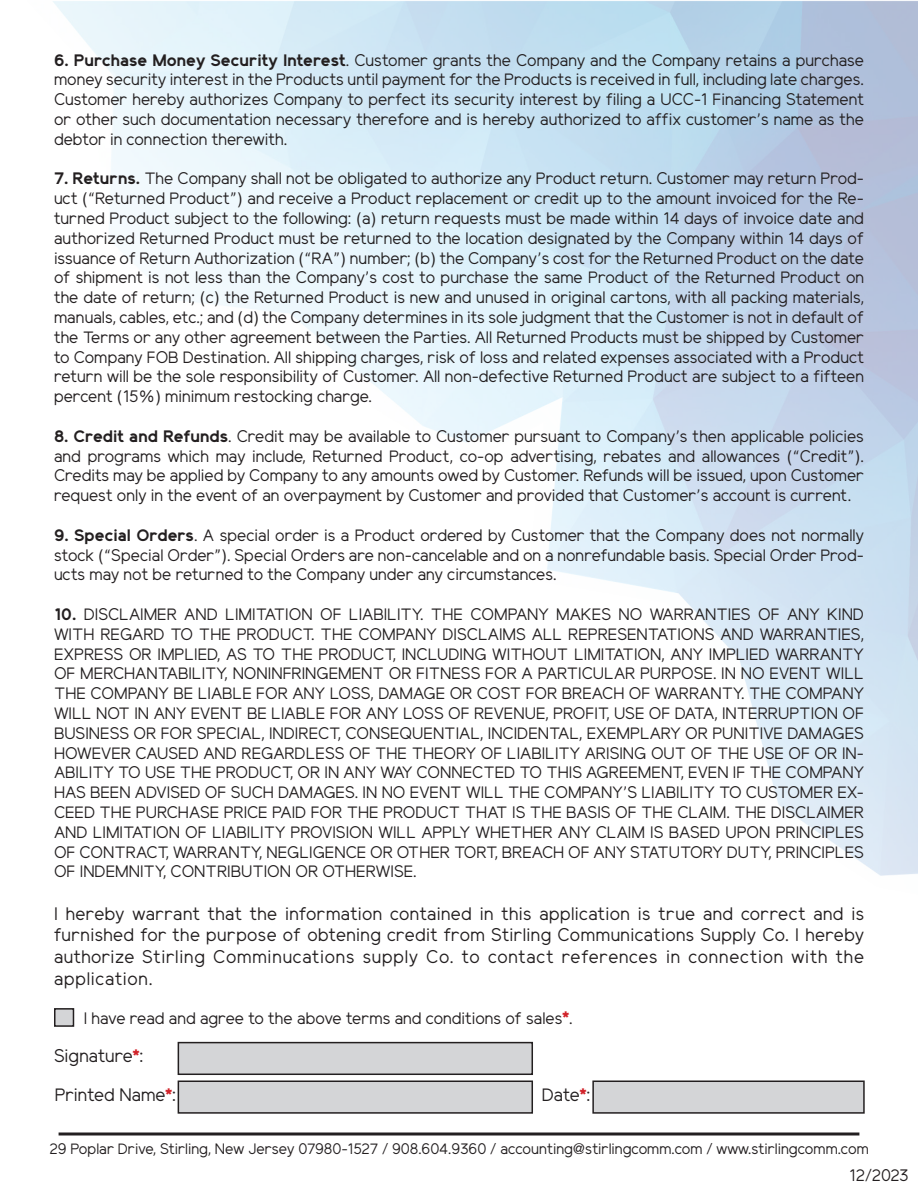
<style>
.page{position:relative;width:918px;height:1188px;background:#fff}
.page>*{position:absolute;margin:0;border:0;box-sizing:border-box;transform-origin:0 0}
.t1{font:18px/21.6px "Elliot Sans";letter-spacing:.04em;color:#231f20;text-align:justify}
.t2{font:18px "Elliot Sans";color:#231f20}
.t3{font:16.5px/19.8px "Elliot Sans";color:#231f20;text-align:justify}
.t4{font:15px "Elliot Sans";color:#231f20}
.s1{font-weight:700}
.s2{font-weight:700;font-size:18px;color:#d1232a}
.s3{font-weight:700;color:#d1232a}
</style>
<div class="page">
<svg style="left:59px;top:1132px;width:800px;height:4px;background:#595657"></svg>
<div style="left:55px;top:1009px;width:18px;height:17px;background:#d4d5d7"></div>
<div style="left:54px;top:1008px;width:20px;height:19px;border:2px solid #231f20"></div>
<div style="left:178px;top:1043px;width:354px;height:31px;background:#d4d5d7"></div>
<div style="left:178px;top:1042px;width:355px;height:33px;border:2px solid #231f20"></div>
<div style="left:178px;top:1081px;width:354px;height:32px;background:#d4d5d7"></div>
<div style="left:178px;top:1081px;width:355px;height:33px;border:2px solid #231f20"></div>
<div style="left:593px;top:1081px;width:271px;height:32px;background:#d4d5d7"></div>
<div style="left:592px;top:1081px;width:273px;height:33px;border:2px solid #231f20"></div>
<p class="t3" style="left:54px;top:52px;width:812px"><span class="s1">6. Purchase Money Security Interest</span>. Customer grants the Company and the Company retains a purchase money security interest in the Products until payment for the Products is received in full, including late charges.<br>Customer hereby authorizes Company to perfect its security interest by filing a UCC-1 Financing Statement or other such documentation necessary therefore and is hereby authorized to affix customer’s name as the debtor in connection therewith.</p>
<p class="t3" style="left:54px;top:171px;width:812px"><span class="s1">7. Returns.</span> The Company shall not be obligated to authorize any Product return. Customer may return Prod&shy;uct (“Returned Product”) and receive a Product replacement or credit up to the amount invoiced for the Re&shy;turned Product subject to the following: (a) return requests must be made within 14 days of invoice date and authorized Returned Product must be returned to the location designated by the Company within 14 days of issuance of Return Authorization (“RA”) number; (b) the Company’s cost for the Returned Product on the date of shipment is not less than the Company’s cost to purchase the same Product of the Returned Product on the date of return; (c) the Returned Product is new and unused in original cartons, with all packing materials, manuals, cables, etc.; and (d) the Company determines in its sole judgment that the Customer is not in default of the Terms or any other agreement between the Parties. All Returned Products must be shipped by Customer to Company FOB Destination. All shipping charges, risk of loss and related expenses associated with a Product return will be the sole responsibility of Customer. All non-defective Returned Product are subject to a fifteen percent (15%) minimum restocking charge.</p>
<p class="t3" style="left:54px;top:428px;width:811px"><span class="s1">8. Credit and Refunds</span>. Credit may be available to Customer pursuant to Company’s then applicable policies and programs which may include, Returned Product, co-op advertising, rebates and allowances (“Credit”).<br>Credits may be applied by Company to any amounts owed by Customer. Refunds will be issued, upon Customer request only in the event of an overpayment by Customer and provided that Customer’s account is current.</p>
<p class="t3" style="left:54px;top:527px;width:812px"><span class="s1">9. Special Orders</span>. A special order is a Product ordered by Customer that the Company does not normally stock (“Special Order”). Special Orders are non-cancelable and on a nonrefundable basis. Special Order Prod&shy;ucts may not be returned to the Company under any circumstances.</p>
<p class="t3" style="left:54px;top:606px;width:812px"><span class="s1">10.</span> DISCLAIMER AND LIMITATION OF LIABILITY. THE COMPANY MAKES NO WARRANTIES OF ANY KIND WITH REGARD TO THE PRODUCT. THE COMPANY DISCLAIMS ALL REPRESENTATIONS AND WARRANTIES, EXPRESS OR IMPLIED, AS TO THE PRODUCT, INCLUDING WITHOUT LIMITATION, ANY IMPLIED WARRANTY OF MERCHANTABILITY, NONINFRINGEMENT OR FITNESS FOR A PARTICULAR PURPOSE. IN NO EVENT WILL THE COMPANY BE LIABLE FOR ANY LOSS, DAMAGE OR COST FOR BREACH OF WARRANTY. THE COMPANY WILL NOT IN ANY EVENT BE LIABLE FOR ANY LOSS OF REVENUE, PROFIT, USE OF DATA, INTERRUPTION OF BUSINESS OR FOR SPECIAL, INDIRECT, CONSEQUENTIAL, INCIDENTAL, EXEMPLARY OR PUNITIVE DAMAGES HOWEVER CAUSED AND REGARDLESS OF THE THEORY OF LIABILITY ARISING OUT OF THE USE OF OR IN-ABILITY TO USE THE PRODUCT, OR IN ANY WAY CONNECTED TO THIS AGREEMENT, EVEN IF THE COMPANY HAS BEEN ADVISED OF SUCH DAMAGES. IN NO EVENT WILL THE COMPANY’S LIABILITY TO CUSTOMER EX-CEED THE PURCHASE PRICE PAID FOR THE PRODUCT THAT IS THE BASIS OF THE CLAIM. THE DISCLAIMER AND LIMITATION OF LIABILITY PROVISION WILL APPLY WHETHER ANY CLAIM IS BASED UPON PRINCIPLES OF CONTRACT, WARRANTY, NEGLIGENCE OR OTHER TORT, BREACH OF ANY STATUTORY DUTY, PRINCIPLES OF INDEMNITY, CONTRIBUTION OR OTHERWISE.</p>
<p class="t1" style="left:54px;top:905px;width:812px">I hereby warrant that the information contained in this application is true and correct and is furnished for the purpose of obtening credit from Stirling Communications Supply Co. I hereby authorize Stirling Comminucations supply Co. to contact references in connection with the application.</p>
<p class="t3" style="left:84px;top:1010px;width:490px">I have read and agree to the above terms and conditions of sales<span class="s2">*</span>.</p>
<p class="t2" style="left:54px;top:1048px;width:91px">Signature<span class="s3">*</span>:</p>
<p class="t2" style="left:55px;top:1086px;width:123px">Printed Name<span class="s3">*</span>:</p>
<p class="t1" style="left:542px;top:1086px;width:50px">Date<span class="s3">*</span>:</p>
<p class="t4" style="left:50px;top:1142px;width:821px">29 Poplar Drive, Stirling, New Jersey 07980-1527 / 908.604.9360 / accounting@stirlingcomm.com / www.stirlingcomm.com</p>
<p class="t3" style="left:849px;top:1167px;width:61px">12/2023</p>
</div>
